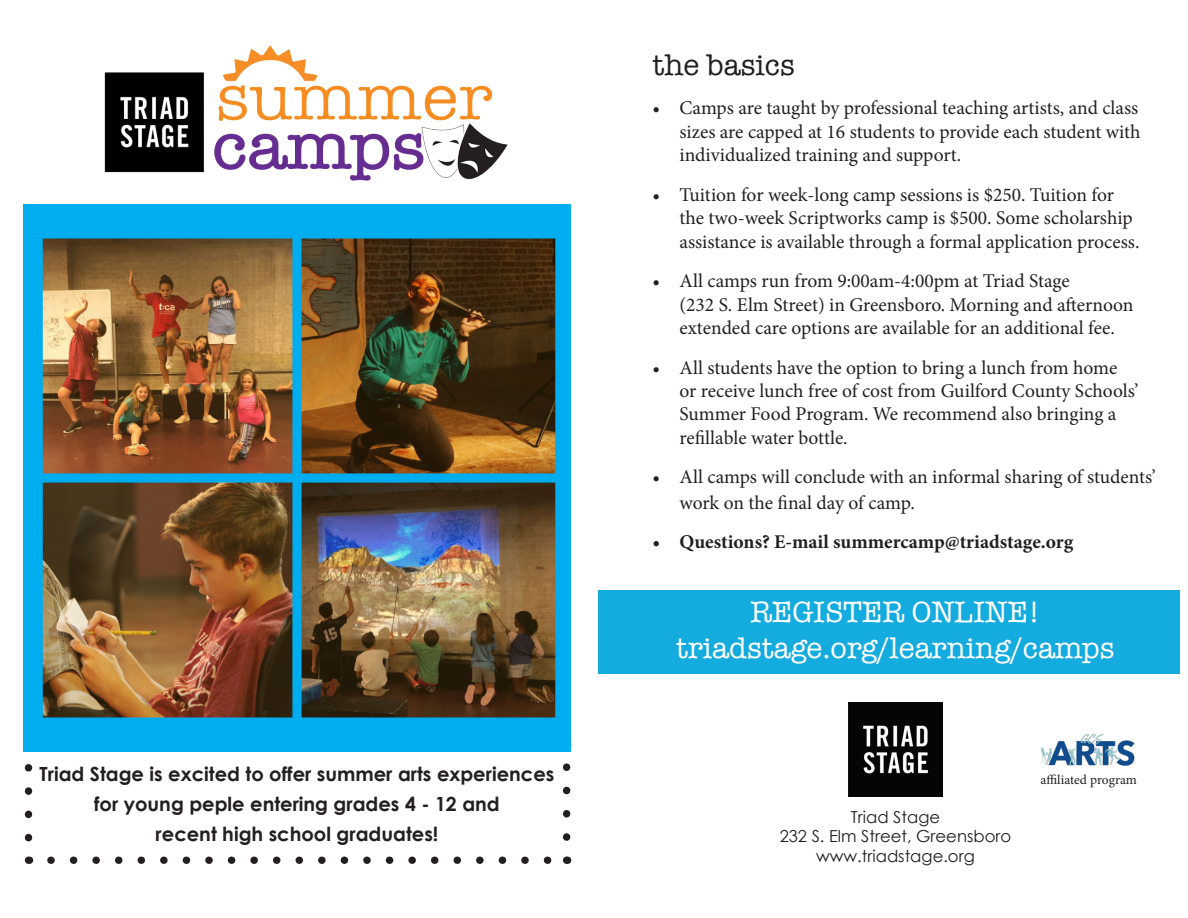
<style>
.page{position:relative;width:1188px;height:918px;background:#fff}
.page>*{position:absolute;margin:0;border:0;box-sizing:border-box;transform-origin:0 0}
.t1{font:30px "American Typewriter";color:#fff}
.t2{font:30px "American Typewriter";color:#231f20}
.t3{font:19.5px/23.4px "Minion Pro";letter-spacing:-.005em;color:#231f20}
.t4{font:700 19.5px/30px "Century Gothic";color:#231f20;text-align:center}
.t5{font:700 19.5px "Minion Pro";color:#231f20}
.t6{font:16.5px "Century Gothic";color:#231f20}
.t7{font:13.5px "Minion Pro";letter-spacing:-.005em;color:#231f20}
</style>
<div class="page">
<div style="left:598px;top:590px;width:582px;height:84px;background:#14abdf"></div>
<img style="left:848px;top:702px;width:95px;height:95px">
<img style="left:104px;top:45px;width:404px;height:136px">
<svg style="left:25px;top:768px;width:7px;height:74px"></svg>
<svg style="left:51px;top:856px;width:501px;height:8px"></svg>
<svg style="left:563px;top:763px;width:7px;height:74px"></svg>
<img style="left:24px;top:205px;width:546px;height:546px">
<img style="left:1041px;top:733px;width:94px;height:33px">
<p class="t2" style="left:652px;top:48px;width:144px">the basics</p>
<p class="t3" style="left:680px;top:96px;width:463px;text-indent:-27px">• Camps are taught by professional teaching artists, and class sizes are capped at 16 students to provide each student with individualized training and support.</p>
<p class="t3" style="left:680px;top:183px;width:461px;text-indent:-27px">• Tuition for week-long camp sessions is $250. Tuition for the two-week Scriptworks camp is $500. Some scholarship assistance is available through a formal application process.</p>
<p class="t3" style="left:680px;top:269px;width:456px;text-indent:-27px">• All camps run from 9:00am-4:00pm at Triad Stage<br>(232 S. Elm Street) in Greensboro. Morning and afternoon extended care options are available for an additional fee.</p>
<p class="t3" style="left:680px;top:356px;width:460px;text-indent:-27px">• All students have the option to bring a lunch from home or receive lunch free of cost from Guilford County Schools’ Summer Food Program. We recommend also bringing a refillable water bottle.</p>
<p class="t3" style="left:680px;top:465px;width:478px;line-height:25.2px;text-indent:-27px">• All camps will conclude with an informal sharing of students’ work on the final day of camp.</p>
<p class="t5" style="left:652px;top:528px;width:422px">• Questions? E-mail summercamp@triadstage.org</p>
<p class="t1" style="left:750px;top:595px;width:292px">REGISTER ONLINE!</p>
<p class="t1" style="left:676px;top:631px;width:440px">triadstage.org/learning/camps</p>
<p class="t4" style="left:40px;top:759px;width:516px">Triad Stage is excited to offer summer arts experiences for young peple entering grades 4 - 12 and<br>recent high school graduates!</p>
<p class="t7" style="left:1041px;top:771px;width:98px">affiliated program</p>
<p class="t6" style="left:851px;top:805px;width:91px">Triad Stage</p>
<p class="t6" style="left:780px;top:825px;width:233px">232 S. Elm Street, Greensboro</p>
<p class="t6" style="left:816px;top:845px;width:160px">www.triadstage.org</p>
</div>
